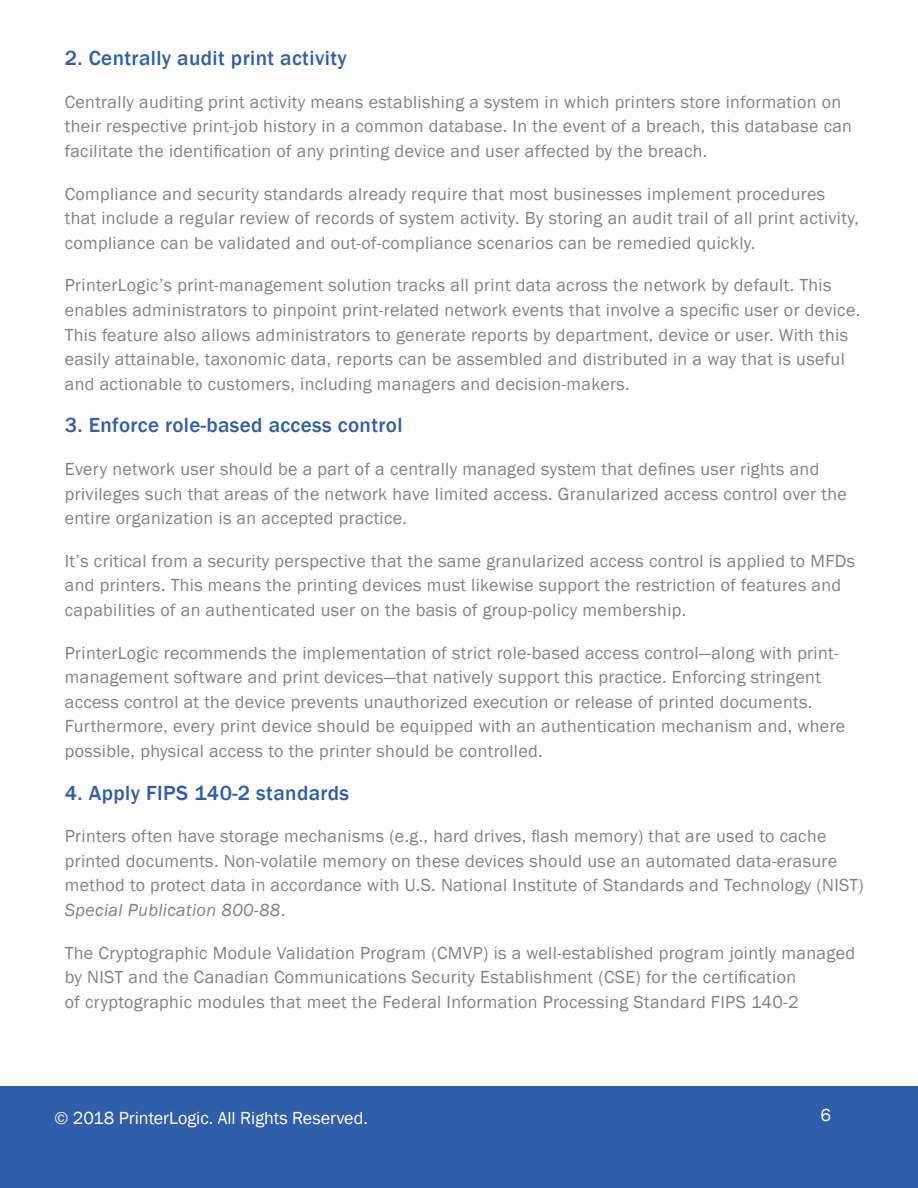
<style>
.page{position:relative;width:918px;height:1188px;background:#fff}
.page>*{position:absolute;margin:0;border:0;box-sizing:border-box;transform-origin:0 0}
.body{font:500 21px "Franklin Gothic";letter-spacing:.02em;color:#305eab}
.body-2{font:18px/24.6px "Franklin Gothic";letter-spacing:.02em;color:#808285}
.t1{font:18px "Franklin Gothic";color:#fff}
.s1{font-style:italic}
</style>
<div class="page">
<div style="left:0;top:1086px;width:918px;height:102px;background:#305eab"></div>
<p class="body" style="left:65px;top:45px;width:284px">2. Centrally audit print activity</p>
<p class="body-2" style="left:65px;top:90px;width:789px">Centrally auditing print activity means establishing a system in which printers store information on their respective print-job history in a common database. In the event of a breach, this database can facilitate the identification of any printing device and user affected by the breach.</p>
<p class="body-2" style="left:65px;top:182px;width:796px">Compliance and security standards already require that most businesses implement procedures that include a regular review of records of system activity. By storing an audit trail of all print activity, compliance can be validated and out-of-compliance scenarios can be remedied quickly.</p>
<p class="body-2" style="left:65px;top:273px;width:797px">PrinterLogic’s print-management solution tracks all print data across the network by default. This enables administrators to pinpoint print-related network events that involve a specific user or device.<br>This feature also allows administrators to generate reports by department, device or user. With this easily attainable, taxonomic data, reports can be assembled and distributed in a way that is useful and actionable to customers, including managers and decision-makers.</p>
<p class="body" style="left:65px;top:412px;width:339px">3. Enforce role-based access control</p>
<p class="body-2" style="left:65px;top:457px;width:783px">Every network user should be a part of a centrally managed system that defines user rights and privileges such that areas of the network have limited access. Granularized access control over the entire organization is an accepted practice.</p>
<p class="body-2" style="left:65px;top:549px;width:792px">It’s critical from a security perspective that the same granularized access control is applied to MFDs and printers. This means the printing devices must likewise support the restriction of features and capabilities of an authenticated user on the basis of group-policy membership.</p>
<p class="body-2" style="left:65px;top:641px;width:782px">PrinterLogic recommends the implementation of strict role-based access control—along with print&shy;management software and print devices—that natively support this practice. Enforcing stringent access control at the device prevents unauthorized execution or release of printed documents.<br>Furthermore, every print device should be equipped with an authentication mechanism and, where possible, physical access to the printer should be controlled.</p>
<p class="body" style="left:65px;top:780px;width:286px">4. Apply FIPS 140-2 standards</p>
<p class="body-2" style="left:65px;top:824px;width:801px">Printers often have storage mechanisms (e.g., hard drives, flash memory) that are used to cache printed documents. Non-volatile memory on these devices should use an automated data-erasure method to protect data in accordance with U.S. National Institute of Standards and Technology (NIST)<br><span class="s1">Special Publication 800-88</span>.</p>
<p class="body-2" style="left:65px;top:941px;width:792px">The Cryptographic Module Validation Program (CMVP) is a well-established program jointly managed by NIST and the Canadian Communications Security Establishment (CSE) for the certification<br>of cryptographic modules that meet the Federal Information Processing Standard FIPS 140-2</p>
<p class="t1" style="left:54px;top:1107px;width:315px">© 2018 PrinterLogic. All Rights Reserved.</p>
<p class="t1" style="left:820px;top:1103px;width:12px">6</p>
</div>
